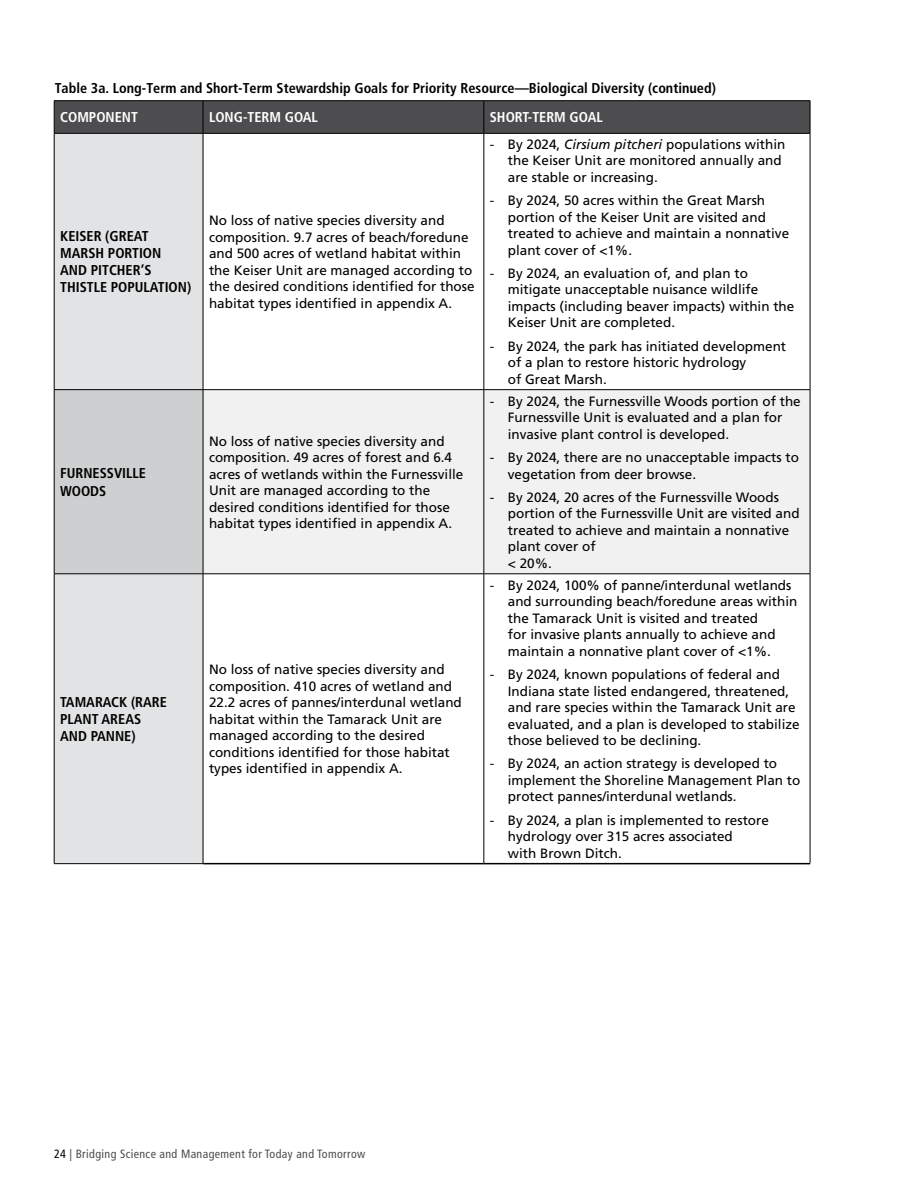
<style>
.page{position:relative;width:918px;height:1188px;background:#fff}
.page>*{position:absolute;margin:0;border:0;box-sizing:border-box;transform-origin:0 0}
.LEFT_SIDE_BOLD_CELLS{font:700 condensed 14.25px/17.2px "Frutiger LT Std";color:#000}
.Table_Header{font:700 condensed 14.25px "Frutiger LT Std";color:#fff}
.NEW_LEFT_SIDE_BOLDS{font:700 condensed 14.25px "Frutiger LT Std";color:#fff}
.Table_Body{font:13.5px/16.5px "Frutiger LT Std";color:#000}
.t1{font:condensed 12px "Frutiger LT Std";letter-spacing:.03em;color:#4d4d4f}
.s1{font-style:italic}
.s2{color:#000}
</style>
<div class="page">
<div style="left:55px;top:101px;width:755px;height:32px;background:#4d4d4f"></div>
<div style="left:55px;top:134px;width:148px;height:729px;background:#e2e3e4"></div>
<div style="left:54px;top:390px;width:149px;height:184px;background:#cdcfd0"></div>
<div style="left:204px;top:390px;width:606px;height:184px;background:#f1f1f2"></div>
<hr style="left:54px;top:134px;width:1px;height:255px;background:#000">
<hr style="left:203px;top:134px;width:1px;height:255px;background:#000">
<hr style="left:484px;top:134px;width:1px;height:255px;background:#000">
<hr style="left:810px;top:134px;width:1px;height:255px;background:#000">
<hr style="left:54px;top:389px;width:149px;height:1px;background:#000">
<hr style="left:54px;top:390px;width:1px;height:184px;background:#000">
<hr style="left:203px;top:389px;width:281px;height:1px;background:#000">
<hr style="left:203px;top:390px;width:1px;height:184px;background:#000">
<hr style="left:484px;top:389px;width:326px;height:1px;background:#000">
<hr style="left:484px;top:390px;width:1px;height:184px;background:#000">
<hr style="left:810px;top:390px;width:1px;height:184px;background:#000">
<hr style="left:54px;top:574px;width:149px;height:1px;background:#000">
<hr style="left:54px;top:574px;width:1px;height:289px;background:#000">
<hr style="left:203px;top:574px;width:281px;height:1px;background:#000">
<hr style="left:203px;top:574px;width:1px;height:289px;background:#000">
<hr style="left:484px;top:574px;width:326px;height:1px;background:#000">
<hr style="left:484px;top:574px;width:1px;height:289px;background:#000">
<hr style="left:810px;top:574px;width:1px;height:289px;background:#000">
<hr style="left:54px;top:100px;width:149px;height:1px;background:#000">
<hr style="left:54px;top:101px;width:1px;height:32px;background:#000">
<hr style="left:203px;top:100px;width:281px;height:1px;background:#000">
<hr style="left:203px;top:101px;width:1px;height:32px;background:#000">
<hr style="left:484px;top:100px;width:326px;height:1px;background:#000">
<hr style="left:484px;top:101px;width:1px;height:32px;background:#000">
<hr style="left:810px;top:101px;width:1px;height:32px;background:#000">
<hr style="left:54px;top:133px;width:149px;height:1px;background:#000">
<hr style="left:203px;top:133px;width:281px;height:1px;background:#000">
<hr style="left:484px;top:133px;width:326px;height:1px;background:#000">
<hr style="left:54px;top:863px;width:149px;height:1px;background:#000">
<hr style="left:203px;top:863px;width:281px;height:1px;background:#000">
<hr style="left:484px;top:863px;width:326px;height:1px;background:#000">
<p class="LEFT_SIDE_BOLD_CELLS" style="left:55px;top:79px;width:663px">Table 3a. Long-Term and Short-Term Stewardship Goals for Priority Resource—Biological Diversity (continued)</p>
<p class="NEW_LEFT_SIDE_BOLDS" style="left:60px;top:109px;width:79px">COMPONENT</p>
<p class="Table_Header" style="left:209px;top:109px;width:110px">LONG-TERM GOAL</p>
<p class="Table_Header" style="left:490px;top:109px;width:114px">SHORT-TERM GOAL</p>
<p class="LEFT_SIDE_BOLD_CELLS" style="left:60px;top:227px;width:133px">KEISER (GREAT<br>MARSH PORTION<br>AND PITCHER’S<br>THISTLE POPULATION)</p>
<p class="LEFT_SIDE_BOLD_CELLS" style="left:60px;top:465px;width:87px">FURNESSVILLE<br>WOODS</p>
<p class="LEFT_SIDE_BOLD_CELLS" style="left:60px;top:693px;width:108px">TAMARACK (RARE<br>PLANT AREAS<br>AND PANNE)</p>
<p class="Table_Body" style="left:209px;top:212px;width:267px">No loss of native species diversity and composition. 9.7 acres of beach/foredune and 500 acres of wetland habitat within the Keiser Unit are managed according to the desired conditions identified for those habitat types identified in appendix A.</p>
<p class="Table_Body" style="left:209px;top:433px;width:256px">No loss of native species diversity and composition. 49 acres of forest and 6.4 acres of wetlands within the Furnessville Unit are managed according to the desired conditions identified for those habitat types identified in appendix A.</p>
<p class="Table_Body" style="left:209px;top:661px;width:254px">No loss of native species diversity and composition. 410 acres of wetland and 22.2 acres of pannes/interdunal wetland habitat within the Tamarack Unit are managed according to the desired conditions identified for those habitat types identified in appendix A.</p>
<p class="Table_Body" style="left:508px;top:136px;width:279px;text-indent:-18px">- By 2024, <span class="s1">Cirsium pitcheri</span> populations within the Keiser Unit are monitored annually and are stable or increasing.</p>
<p class="Table_Body" style="left:508px;top:192px;width:283px;text-indent:-18px">- By 2024, 50 acres within the Great Marsh portion of the Keiser Unit are visited and treated to achieve and maintain a nonnative plant cover of &lt;1%.</p>
<p class="Table_Body" style="left:508px;top:265px;width:288px;text-indent:-18px">- By 2024, an evaluation of, and plan to mitigate unacceptable nuisance wildlife impacts (including beaver impacts) within the Keiser Unit are completed.</p>
<p class="Table_Body" style="left:508px;top:338px;width:280px;text-indent:-18px">- By 2024, the park has initiated development of a plan to restore historic hydrology<br>of Great Marsh.</p>
<p class="Table_Body" style="left:508px;top:393px;width:294px;text-indent:-18px">- By 2024, the Furnessville Woods portion of the<br>Furnessville Unit is evaluated and a plan for invasive plant control is developed.</p>
<p class="Table_Body" style="left:508px;top:449px;width:293px;text-indent:-18px">- By 2024, there are no unacceptable impacts to vegetation from deer browse.</p>
<p class="Table_Body" style="left:508px;top:489px;width:293px;text-indent:-18px">- By 2024, 20 acres of the Furnessville Woods portion of the Furnessville Unit are visited and treated to achieve and maintain a nonnative plant cover of<br>&lt; 20%.</p>
<p class="Table_Body" style="left:508px;top:577px;width:291px;text-indent:-18px">- By 2024, 100% of panne/interdunal wetlands and surrounding beach/foredune areas within the Tamarack Unit is visited and treated<br>for invasive plants annually to achieve and maintain a nonnative plant cover of &lt;1%.</p>
<p class="Table_Body" style="left:508px;top:666px;width:293px;text-indent:-18px">- By 2024, known populations of federal and Indiana state listed endangered, threatened, and rare species within the Tamarack Unit are evaluated, and a plan is developed to stabilize those believed to be declining.</p>
<p class="Table_Body" style="left:508px;top:756px;width:294px;text-indent:-18px">- By 2024, an action strategy is developed to implement the Shoreline Management Plan to protect pannes/interdunal wetlands.</p>
<p class="Table_Body" style="left:508px;top:812px;width:263px;text-indent:-18px">- By 2024, a plan is implemented to restore hydrology over 315 acres associated<br>with Brown Ditch.</p>
<p class="t1" style="left:54px;top:1147px;width:313px"><span class="s2">24</span> | Bridging Science and Management for Today and Tomorrow</p>
</div>
